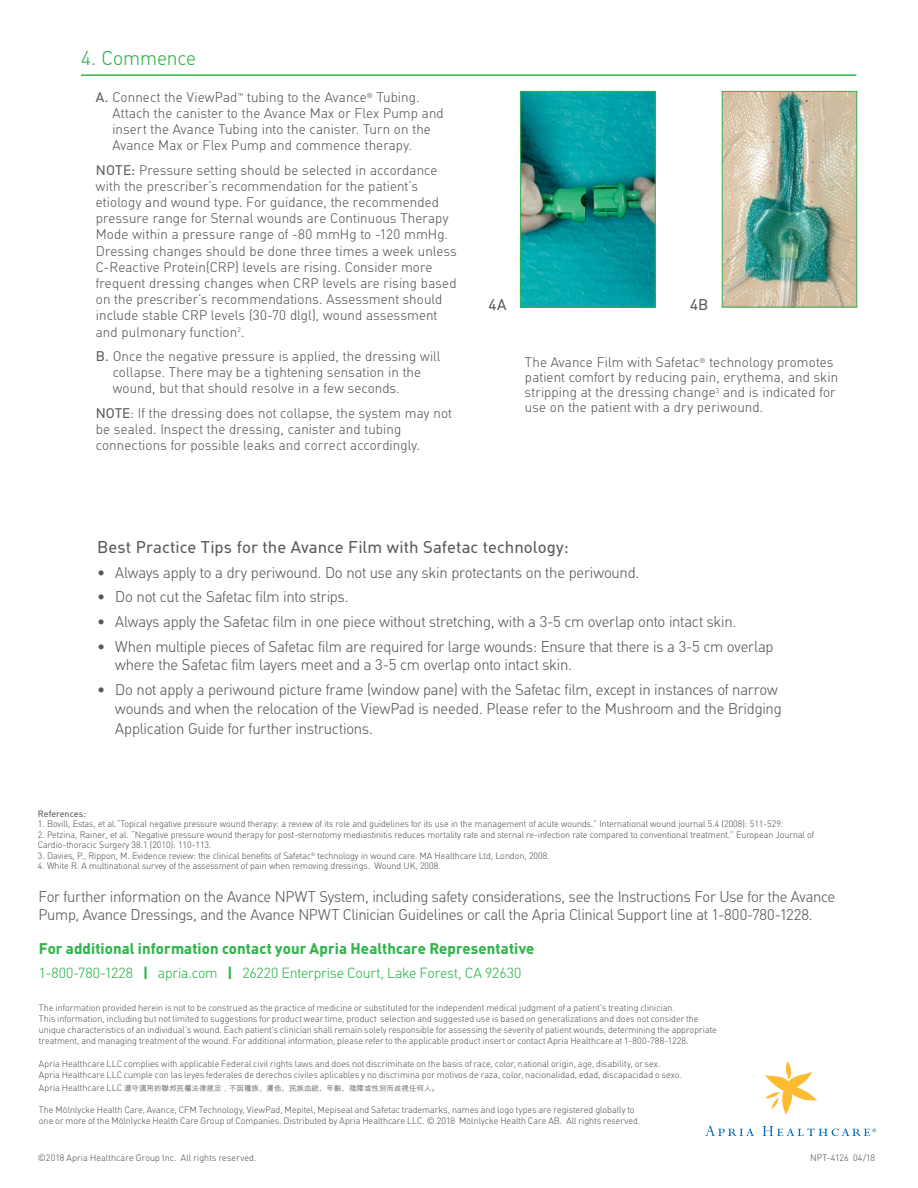
<style>
.page{position:relative;width:918px;height:1188px;background:#fff}
.page>*{position:absolute;margin:0;border:0;box-sizing:border-box;transform-origin:0 0}
.t1{font:300 19.5px "MHC Din";letter-spacing:-.005em;color:#32b44c}
.t2{font:16.5px "MHC Din";color:#58595b}
.t3{font:300 15px/18px "MHC Din";letter-spacing:-.015em;color:#58595b}
.t4{font:700 15px "MHC Din";letter-spacing:.005em;color:#32b44c}
.t5{font:15px "MHC Din";color:#58595b}
.t6{font:300 14.25px "MHC Din";letter-spacing:-.01em;color:#32b44c}
.t7{font:300 13.5px/16.2px "MHC Din";letter-spacing:.01em;color:#58595b}
.t8{font:300 9px/11.2px "MHC Din";letter-spacing:.005em;color:#58595b}
.t9{font:9px "MHC Din";color:#58595b}
.t10{font:7.5px "Arial Unicode MS";color:#808285}
.s1{font-weight:400}
.s2{font-weight:700}
.s3{font-family:"MHC Din";font-weight:300;font-size:9px;color:#58595b}
</style>
<div class="page">
<img style="left:522px;top:93px;width:131px;height:212px">
<div style="left:520px;top:91px;width:135px;height:216px;border:1px solid #32b44c"></div>
<img style="left:724px;top:93px;width:131px;height:212px">
<div style="left:722px;top:91px;width:135px;height:216px;border:1px solid #32b44c"></div>
<hr style="left:81px;top:74px;width:775px;height:2px;background:#32b44c">
<svg style="left:705px;top:1126px;width:49px;height:10px"></svg>
<svg style="left:765px;top:1061px;width:52px;height:54px"></svg>
<svg style="left:763px;top:1126px;width:113px;height:10px"></svg>
<h1 class="t1" style="left:81px;top:47px;width:117px">4. Commence</h1>
<h3 class="t7" style="left:112px;top:89px;width:333px;text-indent:-17px"><span class="s1">A.</span> Connect the ViewPad<sup>™</sup> tubing to the Avance<sup>®</sup> Tubing.<br>Attach the canister to the Avance Max or Flex Pump and insert the Avance Tubing into the canister. Turn on the Avance Max or Flex Pump and commence therapy.</h3>
<p class="t7" style="left:96px;top:162px;width:362px"><span class="s1">NOTE:</span> Pressure setting should be selected in accordance with the prescriber’s recommendation for the patient’s etiology and wound type. For guidance, the recommended pressure range for Sternal wounds are Continuous Therapy Mode within a pressure range of -80 mmHg to -120 mmHg.<br>Dressing changes should be done three times a week unless C-Reactive Protein(CRP) levels are rising. Consider more frequent dressing changes when CRP levels are rising based on the prescriber’s recommendations. Assessment should include stable CRP levels (30-70 dlgl), wound assessment and pulmonary function<sup>2</sup>.</p>
<h3 class="t7" style="left:113px;top:348px;width:329px;text-indent:-17px"><span class="s1">B.</span> Once the negative pressure is applied, the dressing will collapse. There may be a tightening sensation in the wound, but that should resolve in a few seconds.</h3>
<h3 class="t7" style="left:96px;top:405px;width:357px"><span class="s1">NOTE</span>: If the dressing does not collapse, the system may not be sealed. Inspect the dressing, canister and tubing connections for possible leaks and correct accordingly.</h3>
<h3 class="t5" style="left:488px;top:296px;width:19px">4A</h3>
<h3 class="t5" style="left:690px;top:296px;width:20px">4B</h3>
<h3 class="t7" style="left:525px;top:355px;width:315px;line-height:15px">The Avance Film with Safetac<sup>®</sup> technology promotes patient comfort by reducing pain, erythema, and skin stripping at the dressing change<sup>3</sup> and is indicated for use on the patient with a dry periwound.</h3>
<h2 class="t2" style="left:97px;top:537px;width:473px">Best Practice Tips for the Avance Film with Safetac technology:</h2>
<h3 class="t3" style="left:97px;top:563px;width:544px">• Always apply to a dry periwound. Do not use any skin protectants on the periwound.</h3>
<h3 class="t3" style="left:97px;top:588px;width:253px">• Do not cut the Safetac film into strips.</h3>
<h3 class="t3" style="left:97px;top:613px;width:641px">• Always apply the Safetac film in one piece without stretching, with a 3-5 cm overlap onto intact skin.</h3>
<h3 class="t3" style="left:115px;top:638px;width:660px;text-indent:-18px">• When multiple pieces of Safetac film are required for large wounds: Ensure that there is a 3-5 cm overlap where the Safetac film layers meet and a 3-5 cm overlap onto intact skin.</h3>
<p class="t3" style="left:115px;top:680px;width:668px;line-height:19.5px;text-indent:-18px">• Do not apply a periwound picture frame (window pane) with the Safetac film, except in instances of narrow wounds and when the relocation of the ViewPad is needed. Please refer to the Mushroom and the Bridging<br>Application Guide for further instructions.</p>
<p class="t9" style="left:38px;top:808px;width:50px">References:</p>
<p class="t8" style="left:38px;top:819px;width:747px">1. Bovill, Estas, et al.“Topical negative pressure wound therapy: a review of its role and guidelines for its use in the management of acute wounds.” International wound journal 5.4 (2008): 511-529.</p>
<p class="t8" style="left:38px;top:830px;width:778px;line-height:10.5px">2. Petzina, Rainer, et al. “Negative pressure wound therapy for post-sternotomy mediastinitis reduces mortality rate and sternal re-infection rate compared to conventional treatment.” European Journal of<br>Cardio-thoracic Surgery 38.1 (2010): 110-113.</p>
<p class="t8" style="left:38px;top:850px;width:513px">3. Davies, P., Rippon, M. Evidence review: the clinical benefits of Safetac<sup>®</sup> technology in wound care. MA Healthcare Ltd, London, 2008.</p>
<p class="t8" style="left:38px;top:861px;width:404px">4. White R. A multinational survey of the assessment of pain when removing dressings. Wound UK, 2008.</p>
<p class="t3" style="left:38px;top:887px;width:798px">For further information on the Avance NPWT System, including safety considerations, see the Instructions For Use for the Avance<br>Pump, Avance Dressings, and the Avance NPWT Clinician Guidelines or call the Apria Clinical Support line at 1-800-780-1228.</p>
<h3 class="t4" style="left:39px;top:939px;width:497px">For additional information contact your Apria Healthcare Representative</h3>
<h3 class="t6" style="left:39px;top:965px;width:484px">1-800-780-1228 <span class="s2">|</span> apria.com <span class="s2">|</span> 26220 Enterprise Court, Lake Forest, CA 92630</h3>
<p class="t8" style="left:39px;top:1002px;width:679px">The information provided herein is not to be construed as the practice of medicine or substituted for the independent medical judgment of a patient’s treating clinician.<br>This information, including but not limited to suggestions for product wear time, product selection and suggested use is based on generalizations and does not consider the unique characteristics of an individual’s wound. Each patient’s clinician shall remain solely responsible for assessing the severity of patient wounds, determining the appropriate treatment, and managing treatment of the wound. For additional information, please refer to the applicable product insert or contact Apria Healthcare at 1-800-788-1228.</p>
<p class="t8" style="left:39px;top:1058px;width:644px">Apria Healthcare LLC complies with applicable Federal civil rights laws and does not discriminate on the basis of race, color, national origin, age, disability, or sex.<br>Apria Healthcare LLC cumple con las leyes federales de derechos civiles aplicables y no discrimina por motivos de raza, color, nacionalidad, edad, discapacidad o sexo.</p>
<p class="t10" style="left:39px;top:1083px;width:402px"><span class="s3">Apria Healthcare LLC</span> 遵守適用的聯邦民權法律規定，不因種族、膚色、民族血統、年齡、殘障或性別而歧視任何人。</p>
<p class="t8" style="left:39px;top:1104px;width:603px">The Mölnlycke Health Care, Avance, CFM Technology, ViewPad, Mepitel, Mepiseal and Safetac trademarks, names and logo types are registered globally to one or more of the Mölnlycke Health Care Group of Companies. Distributed by Apria Healthcare LLC. © 2018 Mölnlycke Health Care AB. All rights reserved.</p>
<p class="t8" style="left:38px;top:1153px;width:220px">©2018 Apria Healthcare Group Inc. All rights reserved.</p>
<p class="t8" style="left:810px;top:1152px;width:67px">NPT-4126 04/18</p>
</div>
